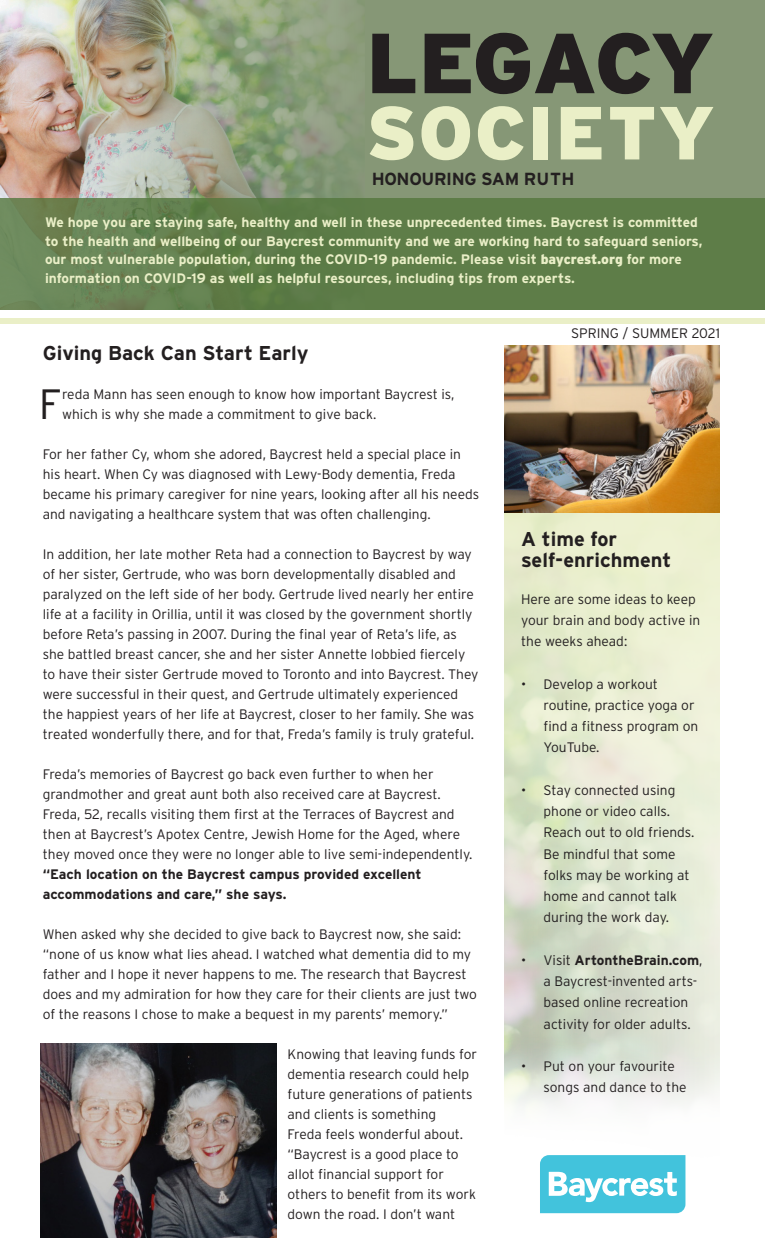
<style>
.page{position:relative;width:765px;height:1260px;background:#fff}
.page>*{position:absolute;margin:0;border:0;box-sizing:border-box;transform-origin:0 0}
.t1{font:900 85px "Interstate";letter-spacing:-.025em;color:#231f20}
.t2{font:900 75px "Interstate";letter-spacing:.02em;color:#eaefc7}
.t3{font:300 42.38px "Interstate";color:#231f20}
.t4{font:700 20px "Interstate";color:#231f20}
.t5{font:700 17.5px "Interstate";letter-spacing:-.02em;color:#231f20}
.t6{font:300 13.75px/20px "Interstate";color:#231f20}
.t7{font:700 13.75px/18.8px "Interstate";color:#eaefc7}
.s1{font-weight:900}
.s2{font-weight:700}
</style>
<div class="page">
<div style="left:0;top:0;width:765px;height:310px;background:#869776"></div>
<img style="left:0;top:0;width:354px;height:198px">
<svg style="left:505px;top:513px;width:215px;height:491px;background:#e3e8d0"></svg>
<img style="left:41px;top:1044px;width:235px;height:194px">
<img style="left:505px;top:346px;width:215px;height:167px">
<div style="left:0;top:319px;width:765px;height:5px;background:#eaefc7"></div>
<div style="left:0;top:198px;width:765px;height:112px;background:linear-gradient(to right,#678353,#5a7a43)"></div>
<svg style="left:540px;top:1155px;width:145px;height:58px"></svg>
<p class="t1" style="left:366px;top:15px;width:349px">LEGACY</p>
<p class="t2" style="left:366px;top:90px;width:350px">SOCIETY</p>
<p class="t5" style="left:372px;top:169px;width:204px">HONOURING SAM RUTH</p>
<p class="t7" style="left:45px;top:213px;width:659px">We hope you are staying safe, healthy and well in these unprecedented times. Baycrest is committed to the health and wellbeing of our Baycrest community and we are working hard to safeguard seniors, our most vulnerable population, during the COVID-19 pandemic. Please visit <span class="s1">baycrest.org</span> for more information on COVID-19 as well as helpful resources, including tips from experts.</p>
<p class="t4" style="left:43px;top:342px;width:267px">Giving Back Can Start Early</p>
<p class="t3" style="left:39px;top:380px;width:25px">F</p>
<p class="t6" style="left:62px;top:384px;width:394px">reda Mann has seen enough to know how important Baycrest is, which is why she made a commitment to give back.</p>
<p class="t6" style="left:43px;top:444px;width:438px">For her father Cy, whom she adored, Baycrest held a special place in his heart. When Cy was diagnosed with Lewy-Body dementia, Freda became his primary caregiver for nine years, looking after all his needs and navigating a healthcare system that was often challenging.</p>
<p class="t6" style="left:43px;top:544px;width:437px">In addition, her late mother Reta had a connection to Baycrest by way of her sister, Gertrude, who was born developmentally disabled and paralyzed on the left side of her body. Gertrude lived nearly her entire life at a facility in Orillia, until it was closed by the government shortly before Reta’s passing in 2007. During the final year of Reta’s life, as she battled breast cancer, she and her sister Annette lobbied fiercely to have their sister Gertrude moved to Toronto and into Baycrest. They were successful in their quest, and Gertrude ultimately experienced the happiest years of her life at Baycrest, closer to her family. She was treated wonderfully there, and for that, Freda’s family is truly grateful.</p>
<p class="t6" style="left:43px;top:764px;width:431px">Freda’s memories of Baycrest go back even further to when her grandmother and great aunt both also received care at Baycrest.<br>Freda, 52, recalls visiting them first at the Terraces of Baycrest and then at Baycrest’s Apotex Centre, Jewish Home for the Aged, where they moved once they were no longer able to live semi-independently. <span class="s2">“Each location on the Baycrest campus provided excellent accommodations and care,” she says.</span></p>
<p class="t6" style="left:43px;top:924px;width:436px">When asked why she decided to give back to Baycrest now, she said: “none of us know what lies ahead. I watched what dementia did to my father and I hope it never happens to me. The research that Baycrest does and my admiration for how they care for their clients are just two of the reasons I chose to make a bequest in my parents’ memory.”</p>
<p class="t6" style="left:288px;top:1044px;width:191px">Knowing that leaving funds for dementia research could help future generations of patients and clients is something<br>Freda feels wonderful about. “Baycrest is a good place to allot financial support for others to benefit from its work down the road. I don’t want</p>
<p class="t6" style="left:571px;top:323px;width:150px">SPRING / SUMMER 2021</p>
<p class="t4" style="left:521px;top:528px;width:98px">A time for</p>
<p class="t4" style="left:521px;top:549px;width:152px">self-enrichment</p>
<p class="t6" style="left:521px;top:588px;width:181px;line-height:21.2px">Here are some ideas to keep your brain and body active in the weeks ahead:</p>
<p class="t6" style="left:544px;top:673px;width:156px;line-height:21.2px;text-indent:-22px">• Develop a workout routine, practice yoga or find a fitness program on<br>YouTube.</p>
<p class="t6" style="left:544px;top:779px;width:152px;line-height:21.2px;text-indent:-22px">• Stay connected using phone or video calls.<br>Reach out to old friends.<br>Be mindful that some folks may be working at home and cannot talk during the work day.</p>
<p class="t6" style="left:544px;top:949px;width:160px;line-height:21.2px;text-indent:-22px">• Visit <span class="s2">ArtontheBrain.com</span>, a Baycrest-invented arts&shy;based online recreation activity for older adults.</p>
<p class="t6" style="left:544px;top:1056px;width:145px;line-height:21.2px;text-indent:-22px">• Put on your favourite songs and dance to the</p>
</div>
